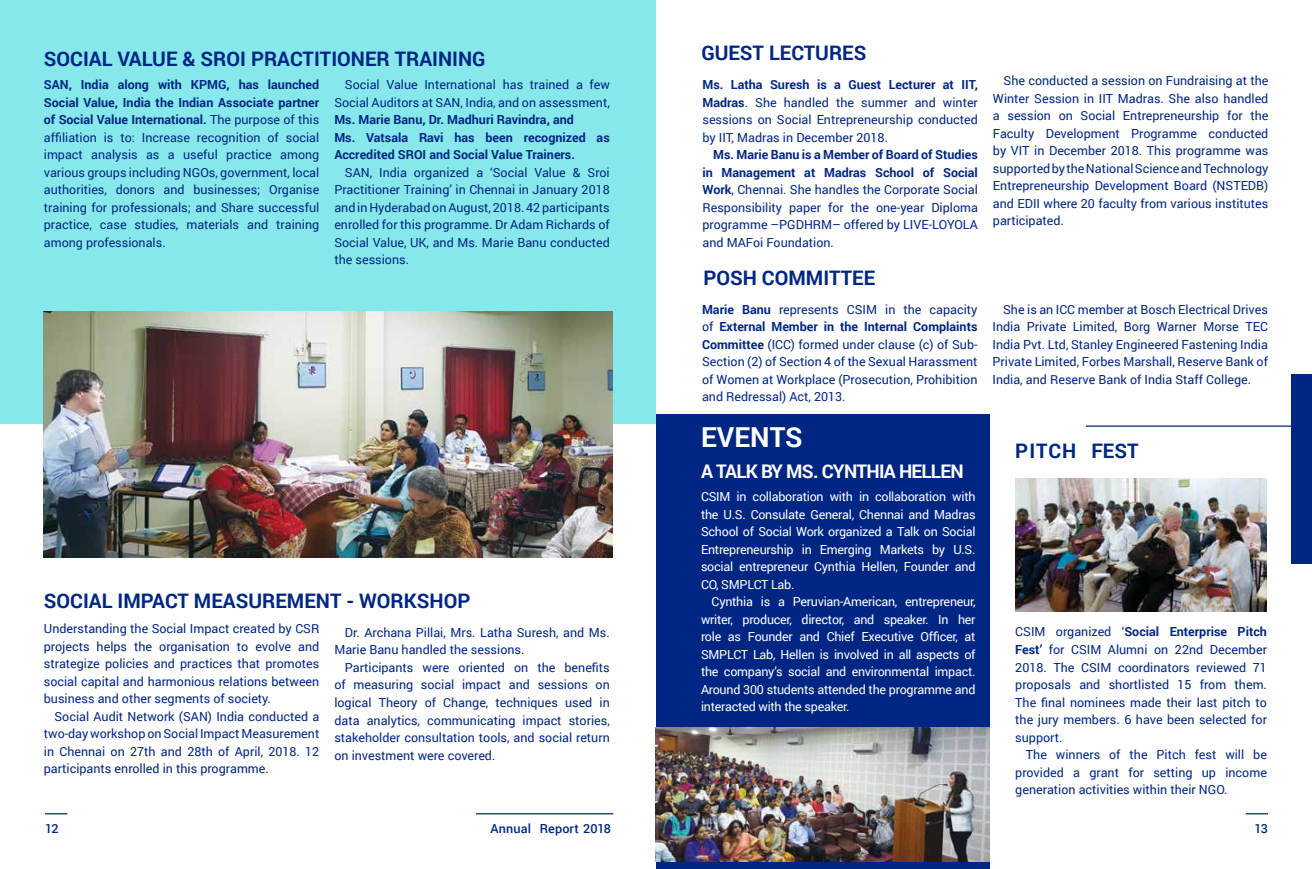
<style>
.page{position:relative;width:1312px;height:869px;background:#fff}
.page>*{position:absolute;margin:0;border:0;box-sizing:border-box;transform-origin:0 0}
.t1{font:700 27.5px "Roboto";color:#fff}
.t2{font:700 20px "Roboto";color:#002684}
.t3{font:700 20px "Roboto";letter-spacing:.035em;color:#002684}
.t4{font:700 18.75px "Roboto";letter-spacing:-.04em;color:#fff}
.t5{font:12.5px/17.5px "Roboto";color:#002684;text-align:justify}
.t6{font:12.5px/17.5px "Roboto";letter-spacing:-.02em;color:#fff;text-align:justify}
.t7{font:700 12.5px/17.5px "Roboto";color:#002684}
.t8{font:500 12.5px "Roboto";letter-spacing:.01em;color:#002684}
.s1{font-weight:700}
</style>
<div class="page">
<hr style="left:1245px;top:812px;width:22px;height:2px;background:#002684">
<hr style="left:45px;top:812px;width:22px;height:2px;background:#002684">
<hr style="left:476px;top:812px;width:137px;height:2px;background:#002684">
<div style="left:656px;top:414px;width:333px;height:454px;background:#002684"></div>
<div style="left:0;top:0;width:656px;height:423px;background:#87e8eb"></div>
<img style="left:44px;top:312px;width:568px;height:245px">
<img style="left:1015px;top:478px;width:251px;height:133px">
<img style="left:656px;top:727px;width:333px;height:134px">
<hr style="left:1085px;top:425px;width:226px;height:1px;background:#002684">
<div style="left:1290px;top:373px;width:21px;height:190px;background:#002684"></div>
<h2 class="t2" style="left:44px;top:45px;width:443px">SOCIAL VALUE &amp; SROI PRACTITIONER TRAINING</h2>
<p class="t5" style="left:44px;top:75px;width:277px"><span class="s1">SAN, India along with KPMG, has launched Social Value, India the Indian Associate partner of Social Value International.</span> The purpose of this affiliation is to: Increase recognition of social impact analysis as a useful practice among various groups including NGOs, government, local authorities, donors and businesses; Organise training for professionals; and Share successful practice, case studies, materials and training among professionals.</p>
<p class="t5" style="left:334px;top:75px;width:277px;text-align:right">Social Value International has trained a few<br>Social Auditors at SAN, India, and on assessment,</p>
<p class="t7" style="left:334px;top:110px;width:277px">Ms. Marie Banu, Dr. Madhuri Ravindra, and<br>Ms. Vatsala Ravi has been recognized as<br>Accredited SROI and Social Value Trainers.</p>
<p class="t5" style="left:334px;top:163px;width:277px;text-indent:11px">SAN, India organized a ‘Social Value &amp; Sroi Practitioner Training’ in Chennai in January 2018 and in Hyderabad on August, 2018. 42 participants enrolled for this programme. Dr Adam Richards of Social Value, UK, and Ms. Marie Banu conducted the sessions.</p>
<h2 class="t2" style="left:44px;top:586px;width:428px">SOCIAL IMPACT MEASUREMENT - WORKSHOP</h2>
<p class="t5" style="left:44px;top:619px;width:277px">Understanding the Social Impact created by CSR projects helps the organisation to evolve and strategize policies and practices that promotes social capital and harmonious relations between business and other segments of society.</p>
<p class="t5" style="left:44px;top:706px;width:277px;text-indent:11px">Social Audit Network (SAN) India conducted a two-day workshop on Social Impact Measurement in Chennai on 27th and 28th of April, 2018. 12 participants enrolled in this programme.</p>
<p class="t5" style="left:334px;top:623px;width:277px;text-indent:11px">Dr. Archana Pillai, Mrs. Latha Suresh, and Ms.<br>Marie Banu handled the sessions.</p>
<p class="t5" style="left:334px;top:658px;width:277px;text-indent:11px">Participants were oriented on the benefits of measuring social impact and sessions on logical Theory of Change, techniques used in data analytics, communicating impact stories, stakeholder consultation tools, and social return on investment were covered.</p>
<h2 class="t2" style="left:701px;top:39px;width:166px">GUEST LECTURES</h2>
<p class="t5" style="left:702px;top:75px;width:277px"><span class="s1">Ms. Latha Suresh is a Guest Lecturer at IIT, Madras</span>. She handled the summer and winter sessions on Social Entrepreneurship conducted by IIT, Madras in December 2018.</p>
<p class="t5" style="left:702px;top:145px;width:277px;text-indent:11px"><span class="s1">Ms. Marie Banu is a Member of Board of Studies in Management at Madras School of Social Work</span>, Chennai. She handles the Corporate Social Responsibility paper for the one-year Diploma programme –PGDHRM– offered by LIVE-LOYOLA and MAFoi Foundation.</p>
<h2 class="t2" style="left:703px;top:263px;width:173px">POSH COMMITTEE</h2>
<p class="t5" style="left:992px;top:72px;width:277px;text-indent:11px">She conducted a session on Fundraising at the Winter Session in IIT Madras. She also handled a session on Social Entrepreneurship for the Faculty Development Programme conducted by VIT in December 2018. This programme was supported by the National Science and Technology Entrepreneurship Development Board (NSTEDB) and EDII where 20 faculty from various institutes participated.</p>
<p class="t5" style="left:702px;top:300px;width:277px"><span class="s1">Marie Banu</span> represents CSIM in the capacity of <span class="s1">External Member in the Internal Complaints Committee</span> (ICC) formed under clause (c) of Sub-Section (2) of Section 4 of the Sexual Harassment of Women at Workplace (Prosecution, Prohibition and Redressal) Act, 2013.</p>
<p class="t5" style="left:992px;top:300px;width:277px;text-indent:11px">She is an ICC member at Bosch Electrical Drives India Private Limited, Borg Warner Morse TEC India Pvt. Ltd, Stanley Engineered Fastening India Private Limited, Forbes Marshall, Reserve Bank of India, and Reserve Bank of India Staff College.</p>
<h1 class="t1" style="left:701px;top:418px;width:103px">EVENTS</h1>
<h3 class="t4" style="left:701px;top:458px;width:264px">A TALK BY MS. CYNTHIA HELLEN</h3>
<p class="t6" style="left:701px;top:487px;width:276px">CSIM in collaboration with in collaboration with the U.S. Consulate General, Chennai and Madras School of Social Work organized a Talk on Social Entrepreneurship in Emerging Markets by U.S. social entrepreneur Cynthia Hellen, Founder and CO, SMPLCT Lab.</p>
<p class="t6" style="left:701px;top:592px;width:276px;text-indent:11px">Cynthia is a Peruvian-American, entrepreneur, writer, producer, director, and speaker. In her role as Founder and Chief Executive Officer, at SMPLCT Lab, Hellen is involved in all aspects of the company’s social and environmental impact.<br>Around 300 students attended the programme and interacted with the speaker.</p>
<h2 class="t3" style="left:1015px;top:436px;width:125px">PITCH FEST</h2>
<p class="t5" style="left:1015px;top:622px;width:253px">CSIM organized ‘<span class="s1">Social Enterprise Pitch Fest’</span> for CSIM Alumni on 22nd December 2018. The CSIM coordinators reviewed 71 proposals and shortlisted 15 from them.<br>The final nominees made their last pitch to the jury members. 6 have been selected for support.</p>
<p class="t5" style="left:1015px;top:745px;width:253px;text-indent:11px">The winners of the Pitch fest will be provided a grant for setting up income generation activities within their NGO.</p>
<p class="t8" style="left:45px;top:819px;width:15px">12</p>
<p class="t8" style="left:490px;top:819px;width:122px">Annual Report 2018</p>
<p class="t8" style="left:1254px;top:819px;width:15px">13</p>
</div>
